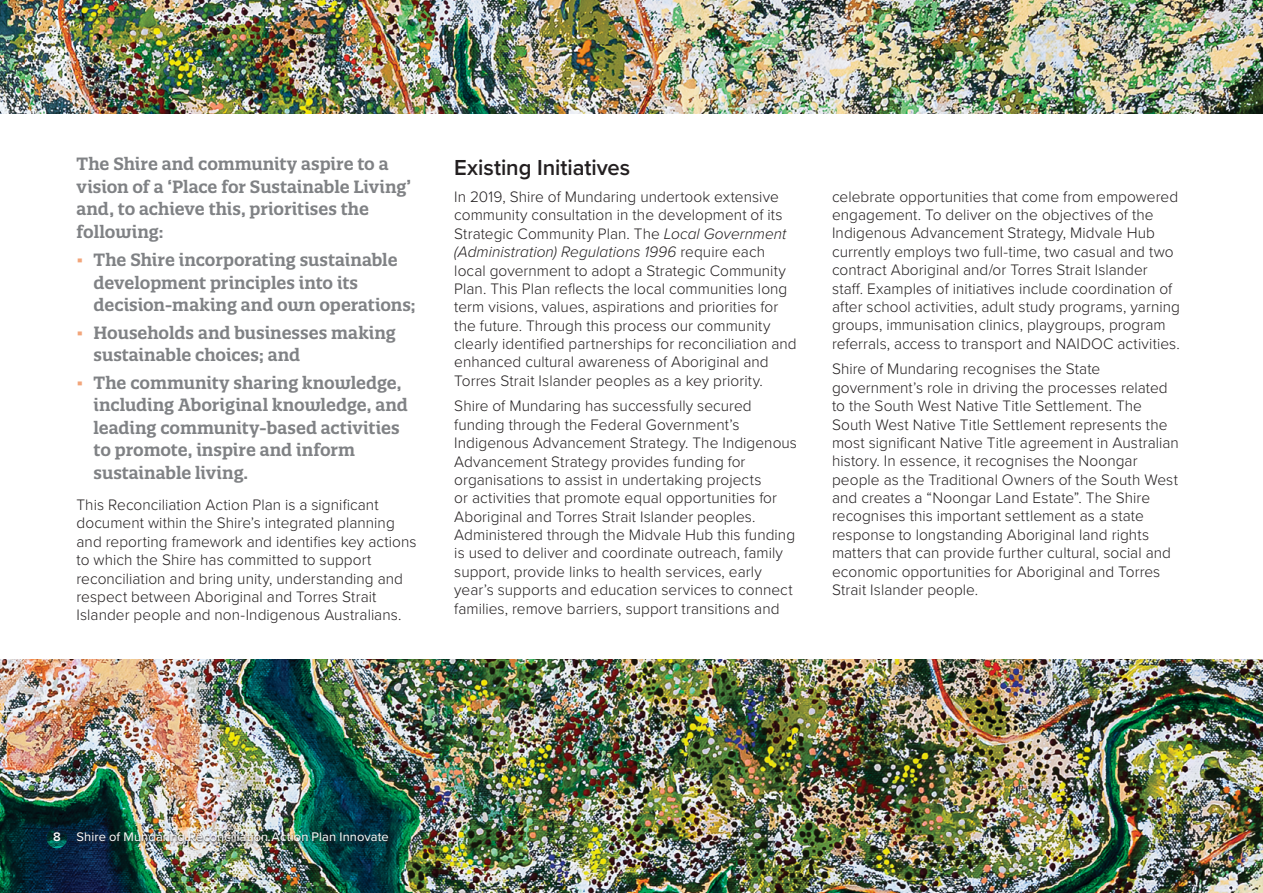
<style>
.page{position:relative;width:1263px;height:893px;background:#fff}
.page>*{position:absolute;margin:0;border:0;box-sizing:border-box;transform-origin:0 0}
.t1{font:600 22.5px "Proxima Nova";color:#231f20}
.t2{font:600 17.25px/22.5px "Quatro Slab";color:#808285}
.t3{font:300 15.75px/18.5px "Proxima Nova";letter-spacing:.005em;color:#231f20}
.t4{font:12.9px "Proxima Nova";letter-spacing:.01em;color:#fff}
.s1{color:#f2a57a}
.s2{font-style:italic}
.s3{font-weight:600}
</style>
<div class="page">
<img style="left:0;top:0;width:1263px;height:893px">
<div style="left:0;top:115px;width:1263px;height:544px;background:#fff"></div>
<img style="left:47px;top:828px;width:20px;height:20px;border-radius:10px">
<div style="left:77px;top:832px;width:314px;height:13px;background:#231f20;opacity:.75"></div>
<p class="t2" style="left:77px;top:153px;width:336px">The Shire and community aspire to a vision of a ‘Place for Sustainable Living’ and, to achieve this, prioritises the following:</p>
<p class="t2" style="left:94px;top:249px;width:324px;text-indent:-17px"><span class="s1">•</span> The Shire incorporating sustainable development principles into its decision-making and own operations;</p>
<p class="t2" style="left:94px;top:321px;width:304px;text-indent:-17px"><span class="s1">•</span> Households and businesses making sustainable choices; and</p>
<p class="t2" style="left:94px;top:371px;width:316px;text-indent:-17px"><span class="s1">•</span> The community sharing knowledge, including Aboriginal knowledge, and leading community‑based activities to promote, inspire and inform sustainable living.</p>
<p class="t3" style="left:77px;top:495px;width:342px">This Reconciliation Action Plan is a significant document within the Shire’s integrated planning and reporting framework and identifies key actions to which the Shire has committed to support reconciliation and bring unity, understanding and respect between Aboriginal and Torres Strait Islander people and non-Indigenous Australians.</p>
<h1 class="t1" style="left:454px;top:151px;width:177px">Existing Initiatives</h1>
<p class="t3" style="left:454px;top:187px;width:344px">In 2019, Shire of Mundaring undertook extensive community consultation in the development of its Strategic Community Plan. The <span class="s2">Local Government (Administration) Regulations 1996</span> require each local government to adopt a Strategic Community Plan. This Plan reflects the local communities long term visions, values, aspirations and priorities for the future. Through this process our community clearly identified partnerships for reconciliation and enhanced cultural awareness of Aboriginal and Torres Strait Islander peoples as a key priority.</p>
<p class="t3" style="left:454px;top:396px;width:344px">Shire of Mundaring has successfully secured funding through the Federal Government’s Indigenous Advancement Strategy. The Indigenous Advancement Strategy provides funding for organisations to assist in undertaking projects<br>or activities that promote equal opportunities for Aboriginal and Torres Strait Islander peoples.<br>Administered through the Midvale Hub this funding is used to deliver and coordinate outreach, family support, provide links to health services, early year’s supports and education services to connect families, remove barriers, support transitions and</p>
<p class="t3" style="left:832px;top:186px;width:349px">celebrate opportunities that come from empowered engagement. To deliver on the objectives of the Indigenous Advancement Strategy, Midvale Hub currently employs two full-time, two casual and two contract Aboriginal and/or Torres Strait Islander staff. Examples of initiatives include coordination of after school activities, adult study programs, yarning groups, immunisation clinics, playgroups, program referrals, access to transport and NAIDOC activities.</p>
<p class="t3" style="left:832px;top:359px;width:348px">Shire of Mundaring recognises the State government’s role in driving the processes related to the South West Native Title Settlement. The South West Native Title Settlement represents the most significant Native Title agreement in Australian history. In essence, it recognises the Noongar people as the Traditional Owners of the South West and creates a “Noongar Land Estate”. The Shire recognises this important settlement as a state response to longstanding Aboriginal land rights matters that can provide further cultural, social and economic opportunities for Aboriginal and Torres Strait Islander people.</p>
<p class="t4" style="left:53px;top:827px;width:337px"><span class="s3">8</span> Shire of Mundaring Reconciliation Action Plan Innovate</p>
</div>
